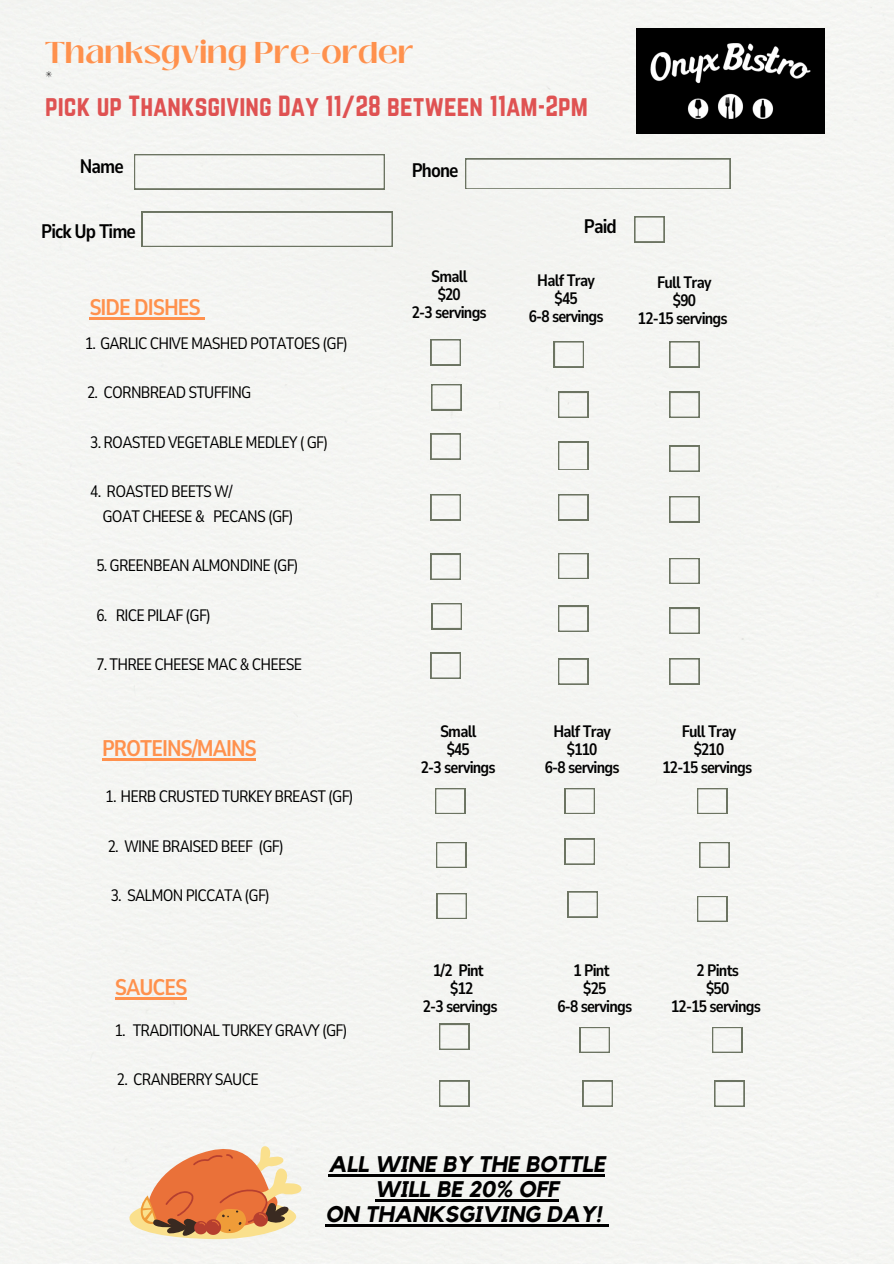
<style>
.page{position:relative;width:894px;height:1264px;background:#fff}
.page>*{position:absolute;margin:0;border:0;box-sizing:border-box;transform-origin:0 0}
.t1{font:700 30px "Black Mango";color:#ff914d}
.t2{font:25.5px/27px "Norwester";color:#df5252}
.t3{font:italic 700 22.5px/24.8px "Kollektif";color:#000;text-align:center}
.t4{font:700 22.5px "Nunito Sans 10 pt Condensed";letter-spacing:-.045em;color:#ff914d}
.t5{font:700 19.5px "Nunito Sans 10 pt Condensed";letter-spacing:-.045em;color:#000}
.t6{font:16.5px/24.8px "Nunito Sans 10 pt Condensed";letter-spacing:-.045em;color:#000}
.t7{font:700 16.5px/18px "Nunito Sans 10 pt Condensed";letter-spacing:-.045em;color:#020202;text-align:center}
.s1{font-family:"Black Mango";font-weight:700;color:#000}
</style>
<div class="page">
<div style="left:0;top:0;width:893px;height:1263px;background:#f4f5f3"></div>
<svg style="left:142px;top:212px;width:250px;height:35px"></svg>
<svg style="left:465px;top:159px;width:265px;height:30px"></svg>
<svg style="left:430px;top:339px;width:30px;height:26px"></svg>
<svg style="left:431px;top:384px;width:30px;height:26px"></svg>
<img style="left:636px;top:28px;width:188px;height:106px">
<svg style="left:134px;top:154px;width:250px;height:35px"></svg>
<svg style="left:430px;top:494px;width:30px;height:26px"></svg>
<svg style="left:430px;top:653px;width:30px;height:25px"></svg>
<svg style="left:430px;top:554px;width:30px;height:25px"></svg>
<svg style="left:431px;top:603px;width:30px;height:26px"></svg>
<svg style="left:669px;top:341px;width:30px;height:26px"></svg>
<svg style="left:669px;top:658px;width:30px;height:26px"></svg>
<svg style="left:430px;top:433px;width:30px;height:26px"></svg>
<svg style="left:669px;top:608px;width:30px;height:25px"></svg>
<svg style="left:669px;top:558px;width:30px;height:26px"></svg>
<svg style="left:669px;top:392px;width:30px;height:25px"></svg>
<svg style="left:669px;top:446px;width:30px;height:25px"></svg>
<svg style="left:669px;top:496px;width:30px;height:26px"></svg>
<svg style="left:436px;top:893px;width:30px;height:26px"></svg>
<svg style="left:436px;top:842px;width:30px;height:25px"></svg>
<svg style="left:435px;top:788px;width:30px;height:26px"></svg>
<svg style="left:567px;top:891px;width:30px;height:26px"></svg>
<svg style="left:564px;top:838px;width:30px;height:26px"></svg>
<svg style="left:564px;top:788px;width:30px;height:26px"></svg>
<svg style="left:439px;top:1080px;width:30px;height:26px"></svg>
<svg style="left:439px;top:1023px;width:30px;height:26px"></svg>
<svg style="left:579px;top:1027px;width:30px;height:25px"></svg>
<svg style="left:582px;top:1080px;width:30px;height:26px"></svg>
<svg style="left:634px;top:216px;width:30px;height:26px"></svg>
<svg style="left:129px;top:1139px;width:174px;height:100px"></svg>
<svg style="left:553px;top:341px;width:30px;height:26px"></svg>
<svg style="left:558px;top:494px;width:30px;height:26px"></svg>
<svg style="left:558px;top:553px;width:30px;height:26px"></svg>
<svg style="left:558px;top:606px;width:30px;height:25px"></svg>
<svg style="left:558px;top:658px;width:30px;height:26px"></svg>
<svg style="left:558px;top:442px;width:30px;height:28px"></svg>
<svg style="left:558px;top:392px;width:30px;height:25px"></svg>
<svg style="left:697px;top:788px;width:30px;height:26px"></svg>
<svg style="left:699px;top:842px;width:30px;height:25px"></svg>
<svg style="left:697px;top:896px;width:30px;height:25px"></svg>
<svg style="left:714px;top:1080px;width:30px;height:26px"></svg>
<svg style="left:712px;top:1027px;width:29px;height:25px"></svg>
<hr style="left:89px;top:317px;width:111px;height:2px;background:#ff914d">
<hr style="left:102px;top:758px;width:154px;height:3px;background:#ff914d">
<hr style="left:115px;top:997px;width:71px;height:2px;background:#ff914d">
<hr style="left:328px;top:1174px;width:277px;height:2px;background:#000">
<hr style="left:375px;top:1199px;width:183px;height:2px;background:#000">
<hr style="left:325px;top:1223px;width:276px;height:3px;background:#000">
<svg style="left:601px;top:1223px;width:7px;height:3px"></svg>
<h3 class="t1" style="left:45px;top:30px;width:370px">Thanksgving Pre-order</h3>
<h3 class="t2" style="left:45px;top:65px;width:544px"><span class="s1">*<br></span>pick up Thanksgiving Day 11/28 between 11am-2pm</h3>
<h1 class="t5" style="left:80px;top:153px;width:46px">Name</h1>
<h4 class="t5" style="left:41px;top:218px;width:96px">Pick Up Time</h4>
<p class="t4" style="left:89px;top:292px;width:113px">SIDE DISHES</p>
<h4 class="t6" style="left:85px;top:331px;width:264px">1. GARLIC CHIVE MASHED POTATOES (GF)</h4>
<h4 class="t6" style="left:87px;top:380px;width:166px">2. CORNBREAD STUFFING</h4>
<h4 class="t6" style="left:90px;top:430px;width:239px">3. ROASTED VEGETABLE MEDLEY ( GF)</h4>
<h4 class="t6" style="left:102px;top:479px;width:192px;text-indent:-12px">4. ROASTED BEETS W/<br>GOAT CHEESE &amp; PECANS (GF)</h4>
<h4 class="t6" style="left:96px;top:553px;width:204px">5. GREENBEAN ALMONDINE (GF)</h4>
<h4 class="t6" style="left:96px;top:603px;width:116px">6. RICE PILAF (GF)</h4>
<h2 class="t6" style="left:96px;top:652px;width:207px">7. THREE CHEESE MAC &amp; CHEESE</h2>
<h5 class="t4" style="left:102px;top:733px;width:156px">PROTEINS/MAINS</h5>
<h3 class="t6" style="left:105px;top:784px;width:249px">1. HERB CRUSTED TURKEY BREAST (GF)</h3>
<h3 class="t6" style="left:108px;top:833px;width:178px">2. WINE BRAISED BEEF (GF)</h3>
<h2 class="t6" style="left:111px;top:883px;width:161px">3. SALMON PICCATA (GF)</h2>
<h5 class="t4" style="left:115px;top:972px;width:74px">SAUCES</h5>
<h5 class="t6" style="left:115px;top:1017px;width:234px">1. TRADITIONAL TURKEY GRAVY (GF)</h5>
<h2 class="t6" style="left:117px;top:1067px;width:143px">2. CRANBERRY SAUCE</h2>
<h3 class="t5" style="left:411px;top:157px;width:48px">Phone</h3>
<p class="t7" style="left:411px;top:268px;width:76px">Small<br>$20<br>2-3 servings</p>
<h5 class="t5" style="left:583px;top:213px;width:34px">Paid</h5>
<p class="t7" style="left:528px;top:271px;width:76px">Half Tray $45<br>6-8 servings</p>
<h4 class="t7" style="left:637px;top:273px;width:91px">Full Tray<br>$90<br>12-15 servings</h4>
<p class="t7" style="left:420px;top:722px;width:76px">Small<br>$45<br>2-3 servings</p>
<h5 class="t7" style="left:544px;top:722px;width:76px">Half Tray $110<br>6-8 servings</h5>
<h4 class="t7" style="left:662px;top:722px;width:91px">Full Tray<br>$210<br>12-15 servings</h4>
<h2 class="t7" style="left:422px;top:961px;width:76px">1/2 Pint $12<br>2-3 servings</h2>
<h5 class="t7" style="left:557px;top:961px;width:76px">1 Pint<br>$25<br>6-8 servings</h5>
<h5 class="t7" style="left:671px;top:961px;width:91px">2 Pints<br>$50<br>12-15 servings</h5>
<h5 class="t3" style="left:325px;top:1152px;width:281px">ALL WINE BY THE BOTTLE<br>WILL BE 20% OFF<br>ON THANKSGIVING DAY!</h5>
</div>
